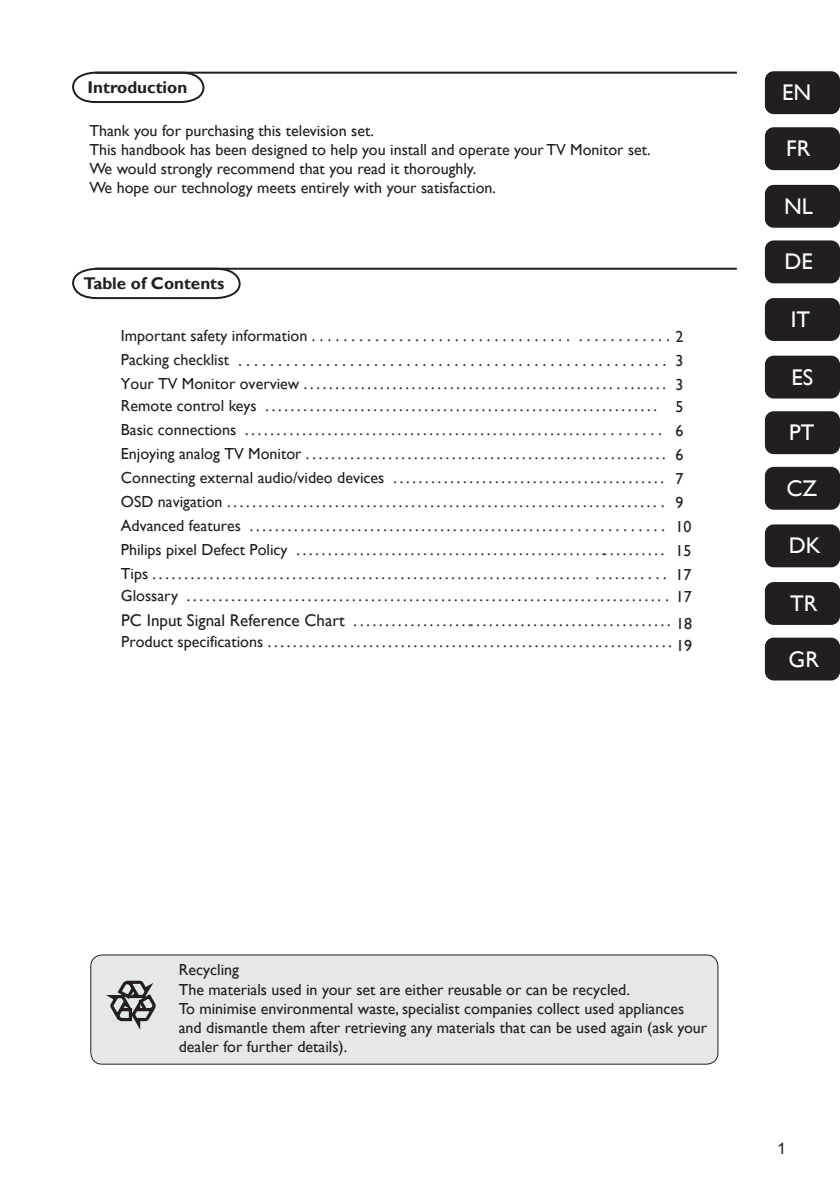
<style>
.page{position:relative;width:840px;height:1191px;background:#fff}
.page>*{position:absolute;margin:0;border:0;box-sizing:border-box;transform-origin:0 0}
.t1{font:22.6px "Gill Sans";color:#fff}
.t2{font:700 17px "Gill Sans";color:#231f20}
.t3{font:16px/24px "Gill Sans";color:#231f20}
.t4{font:16px "Arial";color:#231f20}
.s1{font-family:"DF Kai Shu SB Estd BF"}
.s2{font-size:17px}
</style>
<div class="page">
<hr style="left:95px;top:72px;width:641px;height:2px;background:#231f20">
<svg style="left:72px;top:71px;width:133px;height:32px"></svg>
<hr style="left:95px;top:268px;width:641px;height:2px;background:#231f20">
<svg style="left:72px;top:267px;width:169px;height:33px"></svg>
<div style="left:91px;top:955px;width:626px;height:109px;background:#e6e7e9;border-radius:11px"></div>
<div style="left:90px;top:954px;width:628px;height:110px;border:1px solid #231f20;border-radius:11px"></div>
<svg style="left:106px;top:980px;width:50px;height:50px"></svg>
<div style="left:764px;top:127px;width:75px;height:43px;background:#231f20;border-radius:9px"></div>
<div style="left:764px;top:185px;width:75px;height:43px;background:#231f20;border-radius:9px"></div>
<div style="left:764px;top:240px;width:75px;height:43px;background:#231f20;border-radius:9px"></div>
<div style="left:764px;top:298px;width:75px;height:43px;background:#231f20;border-radius:9px"></div>
<div style="left:764px;top:356px;width:75px;height:42px;background:#231f20;border-radius:9px"></div>
<div style="left:764px;top:411px;width:75px;height:43px;background:#231f20;border-radius:9px"></div>
<div style="left:764px;top:467px;width:75px;height:43px;background:#231f20;border-radius:9px"></div>
<div style="left:764px;top:524px;width:75px;height:43px;background:#231f20;border-radius:9px"></div>
<div style="left:764px;top:582px;width:75px;height:43px;background:#231f20;border-radius:9px"></div>
<div style="left:764px;top:637px;width:75px;height:43px;background:#231f20;border-radius:9px"></div>
<div style="left:764px;top:71px;width:75px;height:43px;background:#231f20;border-radius:9px"></div>
<p class="t2" style="left:87px;top:77px;width:101px">Introduction</p>
<p class="t3" style="left:89px;top:121px;width:562px;line-height:19.2px">Thank you for purchasing this television set.<br>This handbook has been designed to help you install and operate your TV Monitor set.<br>We would strongly recommend that you read it thoroughly.<br>We hope our technology meets entirely with your satisfaction.</p>
<p class="t2" style="left:83px;top:273px;width:142px">Table of Contents</p>
<p class="t3" style="left:121px;top:324px;width:563px;text-align:justify">Important safety information . . . . . . . . . . . . . . . . . . . . . . . . . . . . . . . . . . . . . . . . . . . . . 2<br>Packing checklist <span class="s1">......................................................</span> 3<br>Your TV Monitor overview ................................................. . .......</p>
<p class="t3" style="left:121px;top:394px;width:546px">Remote control keys ..............................................................<br>Basic connections ....................................................... . . . . . . . . .<br>Enjoying analog TV Monitor .........................................................</p>
<p class="t3" style="left:675px;top:374px;width:9px;line-height:22px">3<br>5</p>
<p class="t3" style="left:675px;top:419px;width:17px">6<br>6<br>7<br>9<br>10<br>15<br>17</p>
<p class="t3" style="left:121px;top:466px;width:547px">Connecting external audio/video devices ...........................................<br>OSD navigation ................................................................... . .<br>Advanced features ................................................. . . . . . . . . . . . . . .<br>Philips pixel Defect Policy ...........................................................<br>Tips ..................................................................... ........ . . .</p>
<p class="t3" style="left:121px;top:584px;width:572px">Glossary .......................................................................... . . 17</p>
<p class="t3" style="left:121px;top:609px;width:572px"><span class="s2">PC Input Signal Reference Chart</span> ................................................... 18</p>
<p class="t3" style="left:121px;top:629px;width:551px">Product specifications ................................................................</p>
<p class="t3" style="left:676px;top:634px;width:17px">19</p>
<p class="t1" style="left:781px;top:79px;width:31px">EN</p>
<p class="t1" style="left:785px;top:135px;width:26px">FR</p>
<p class="t1" style="left:783px;top:193px;width:30px">NL</p>
<p class="t1" style="left:783px;top:248px;width:30px">DE</p>
<p class="t1" style="left:790px;top:306px;width:21px">IT</p>
<p class="t1" style="left:791px;top:364px;width:23px">ES</p>
<p class="t1" style="left:788px;top:419px;width:27px">PT</p>
<p class="t1" style="left:786px;top:475px;width:32px">CZ</p>
<p class="t1" style="left:788px;top:532px;width:33px">DK</p>
<p class="t1" style="left:789px;top:590px;width:29px">TR</p>
<p class="t1" style="left:788px;top:646px;width:32px">GR</p>
<p class="t3" style="left:179px;top:960px;width:529px;line-height:19.2px">Recycling<br>The materials used in your set are either reusable or can be recycled.<br>To minimise environmental waste, specialist companies collect used appliances and dismantle them after retrieving any materials that can be used again (ask your dealer for further details).</p>
<p class="t4" style="left:776px;top:1137px;width:10px">1</p>
</div>
